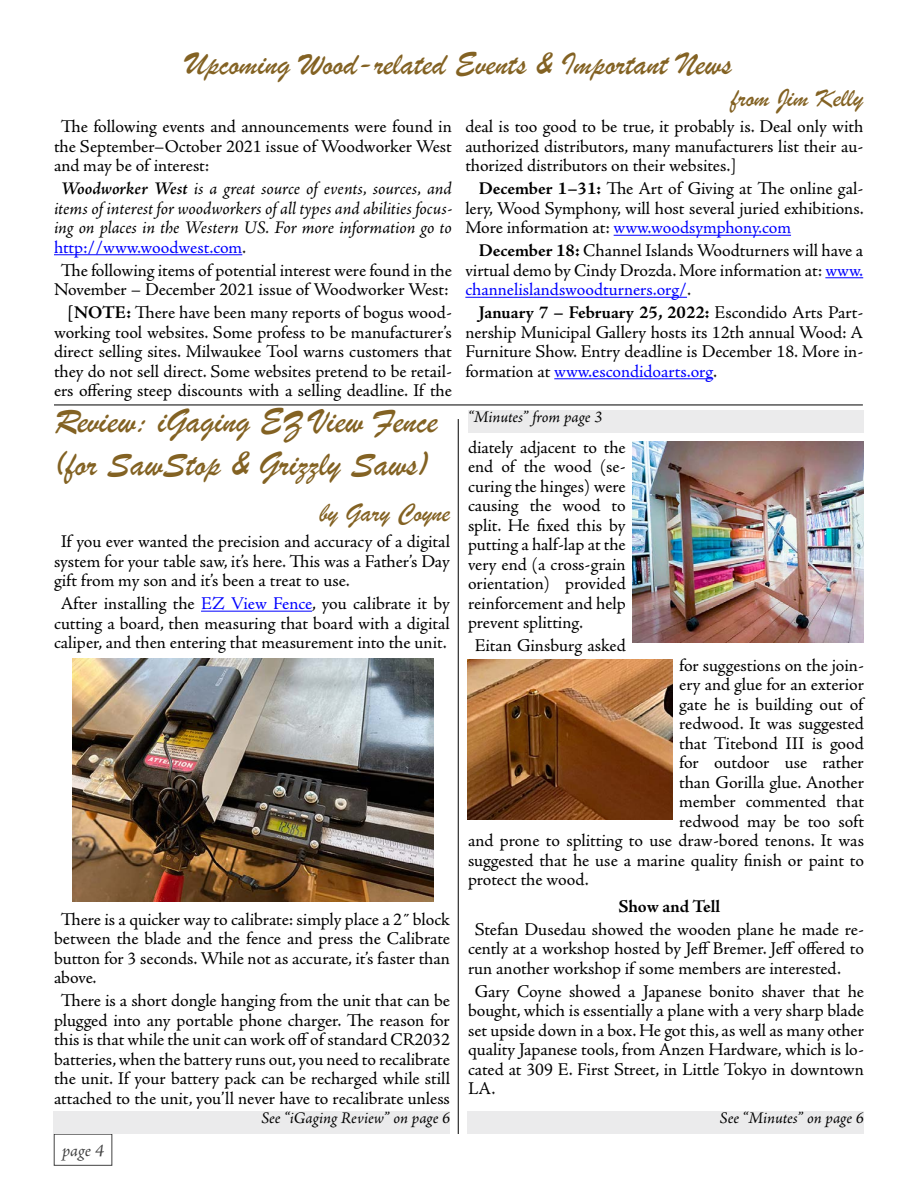
<style>
.page{position:relative;width:918px;height:1188px;background:#fff}
.page>*{position:absolute;margin:0;border:0;box-sizing:border-box;transform-origin:0 0}
.Marker_felt{font:36px/43.2px "Brush Script";color:#836223}
.Marker_felt-2{font:33px "Brush Script";color:#836223}
.marker_felt_author{font:27px "Brush Script";color:#836223}
.Final_Basic{font:18px/19.5px "Adobe Jenson Pro";letter-spacing:-.005em;color:#000;text-align:justify}
.bold_to____12_point{font:18px/19.5px "Adobe Jenson Pro";letter-spacing:-.005em;color:#000;text-align:justify}
.Final_Basic-2{font:italic 18px/19.5px "Adobe Jenson Pro";letter-spacing:-.005em;color:#000;text-align:justify}
.Centered_and_Bold{font:700 18px "Adobe Jenson Pro";letter-spacing:-.005em;color:#000}
.from_page{font:italic 16.5px "Adobe Jenson Pro";letter-spacing:-.005em;color:#000}
.s1{font-weight:600}
.s2{font-style:normal;color:#00f}
.s3{font-style:normal}
.s4{font-weight:700}
.s5{color:#00f}
</style>
<div class="page">
<hr style="left:54px;top:405px;width:809px;height:1px;background:#000">
<hr style="left:458px;top:419px;width:1px;height:715px;background:#000">
<hr style="left:54px;top:254px;width:188px;height:1px;background:#00f">
<hr style="left:614px;top:235px;width:177px;height:1px;background:#00f">
<hr style="left:825px;top:277px;width:38px;height:1px;background:#00f">
<hr style="left:465px;top:297px;width:222px;height:1px;background:#00f">
<hr style="left:554px;top:378px;width:159px;height:1px;background:#00f">
<hr style="left:201px;top:611px;width:111px;height:1px;background:#00f">
<img style="left:73px;top:659px;width:360px;height:242px">
<div style="left:53px;top:1111px;width:397px;height:23px;background:#ebebec"></div>
<div style="left:468px;top:410px;width:396px;height:23px;background:#ebebec"></div>
<div style="left:467px;top:1111px;width:397px;height:23px;background:#ebebec"></div>
<img style="left:633px;top:441px;width:231px;height:201px">
<img style="left:467px;top:660px;width:205px;height:160px">
<p class="Marker_felt-2" style="left:186px;top:42px;width:548px">Upcoming Wood-related Events &amp; Important News</p>
<p class="marker_felt_author" style="left:731px;top:80px;width:134px">from Jim Kelly</p>
<p class="Final_Basic" style="left:54px;top:117px;width:399px;text-indent:7px">The following events and announcements were found in the September–October 2021 issue of Woodworker West and may be of interest:</p>
<p class="Final_Basic-2" style="left:54px;top:180px;width:399px;text-indent:7px"><span class="s1">Woodworker West</span> is a great source of events, sources, and items of interest for woodworkers of all types and abilities focus&shy;ing on places in the Western US. For more information go to <span class="s2">http://www.woodwest.com</span><span class="s3">.</span></p>
<p class="Final_Basic" style="left:54px;top:261px;width:399px;text-align:center">The following items of potential interest were found in the<br>November – December 2021 issue of Woodworker West:</p>
<p class="bold_to____12_point" style="left:54px;top:303px;width:399px;text-indent:14px"><span class="s4">[NOTE:</span> There have been many reports of bogus wood&shy;working tool websites. Some profess to be manufacturer’s direct selling sites. Milwaukee Tool warns customers that they do not sell direct. Some websites pretend to be retail&shy;ers offering steep discounts with a selling deadline. If the</p>
<p class="bold_to____12_point" style="left:465px;top:117px;width:399px">deal is too good to be true, it probably is. Deal only with authorized distributors, many manufacturers list their au&shy;thorized distributors on their websites.]</p>
<p class="bold_to____12_point" style="left:465px;top:179px;width:400px;text-indent:14px"><span class="s4">December 1–31:</span> The Art of Giving at The online gal&shy;lery, Wood Symphony, will host several juried exhibitions.<br>More information at: <span class="s5">www.woodsymphony.com</span></p>
<p class="bold_to____12_point" style="left:465px;top:241px;width:399px;text-indent:14px"><span class="s4">December 18:</span> Channel Islands Woodturners will have a virtual demo by Cindy Drozda. More information at: <span class="s5">www. channelislandswoodturners.org/</span>.</p>
<p class="bold_to____12_point" style="left:465px;top:303px;width:399px;text-indent:14px"><span class="s4">January 7 – February 25, 2022:</span> Escondido Arts Part&shy;nership Municipal Gallery hosts its 12th annual Wood: A Furniture Show. Entry deadline is December 18. More in&shy;formation at <span class="s5">www.escondidoarts.org</span>.</p>
<p class="Marker_felt" style="left:54px;top:399px;width:385px">Review: iGaging EZ View Fence (for SawStop &amp; Grizzly Saws)</p>
<p class="marker_felt_author" style="left:320px;top:495px;width:132px">by Gary Coyne</p>
<p class="Final_Basic" style="left:54px;top:532px;width:398px;text-indent:7px">If you ever wanted the precision and accuracy of a digital system for your table saw, it’s here. This was a Father’s Day gift from my son and it’s been a treat to use.</p>
<p class="Final_Basic" style="left:54px;top:594px;width:397px;text-align:center">After installing the <span class="s5">EZ View Fence</span>, you calibrate it by cutting a board, then measuring that board with a digital caliper, and then entering that measurement into the unit.</p>
<p class="Final_Basic" style="left:54px;top:910px;width:398px;text-indent:7px">There is a quicker way to calibrate: simply place a 2˝ block between the blade and the fence and press the Calibrate button for 3 seconds. While not as accurate, it’s faster than above.</p>
<p class="Final_Basic" style="left:54px;top:991px;width:398px;text-align:center">There is a short dongle hanging from the unit that can be plugged into any portable phone charger. The reason for this is that while the unit can work off of standard CR2032 batteries, when the battery runs out, you need to recalibrate the unit. If your battery pack can be recharged while still attached to the unit, you’ll never have to recalibrate unless</p>
<p class="Final_Basic-2" style="left:62px;top:1142px;width:43px">page 4</p>
<p class="from_page" style="left:261px;top:1109px;width:191px">See “iGaging Review” on page 6</p>
<p class="from_page" style="left:468px;top:408px;width:136px">“Minutes” from page 3</p>
<p class="Final_Basic" style="left:468px;top:438px;width:159px">diately adjacent to the end of the wood (se&shy;curing the hinges) were causing the wood to split. He fixed this by putting a half-lap at the very end (a cross-grain orientation) provided reinforcement and help prevent splitting.</p>
<p class="Final_Basic" style="left:475px;top:636px;width:153px">Eitan Ginsburg asked</p>
<p class="Final_Basic" style="left:679px;top:656px;width:186px">for suggestions on the join-</p>
<p class="Final_Basic" style="left:679px;top:675px;width:186px">ery and glue for an exterior</p>
<p class="Final_Basic" style="left:679px;top:695px;width:186px">gate he is building out of</p>
<p class="Final_Basic" style="left:679px;top:714px;width:186px">redwood. It was suggested</p>
<p class="Final_Basic" style="left:679px;top:734px;width:186px">that Titebond III is good</p>
<p class="Final_Basic" style="left:679px;top:753px;width:186px">for outdoor use rather</p>
<p class="Final_Basic" style="left:679px;top:773px;width:186px">than Gorilla glue. Another</p>
<p class="Final_Basic" style="left:679px;top:792px;width:186px">member commented that</p>
<p class="Final_Basic" style="left:679px;top:812px;width:186px">redwood may be too soft</p>
<p class="Final_Basic" style="left:468px;top:831px;width:398px">and prone to splitting to use draw-bored tenons. It was</p>
<p class="Final_Basic" style="left:468px;top:851px;width:397px">suggested that he use a marine quality finish or paint to</p>
<p class="Final_Basic" style="left:468px;top:870px;width:122px">protect the wood.</p>
<p class="Centered_and_Bold" style="left:618px;top:896px;width:103px">Show and Tell</p>
<p class="Final_Basic" style="left:468px;top:920px;width:398px;text-indent:7px">Stefan Dusedau showed the wooden plane he made re&shy;cently at a workshop hosted by Jeff Bremer. Jeff offered to run another workshop if some members are interested.</p>
<p class="Final_Basic" style="left:468px;top:982px;width:398px;text-indent:7px">Gary Coyne showed a Japanese bonito shaver that he bought, which is essentially a plane with a very sharp blade set upside down in a box. He got this, as well as many other quality Japanese tools, from Anzen Hardware, which is lo&shy;cated at 309 E. First Street, in Little Tokyo in downtown LA.</p>
<p class="from_page" style="left:720px;top:1109px;width:146px">See “Minutes” on page 6</p>
</div>
